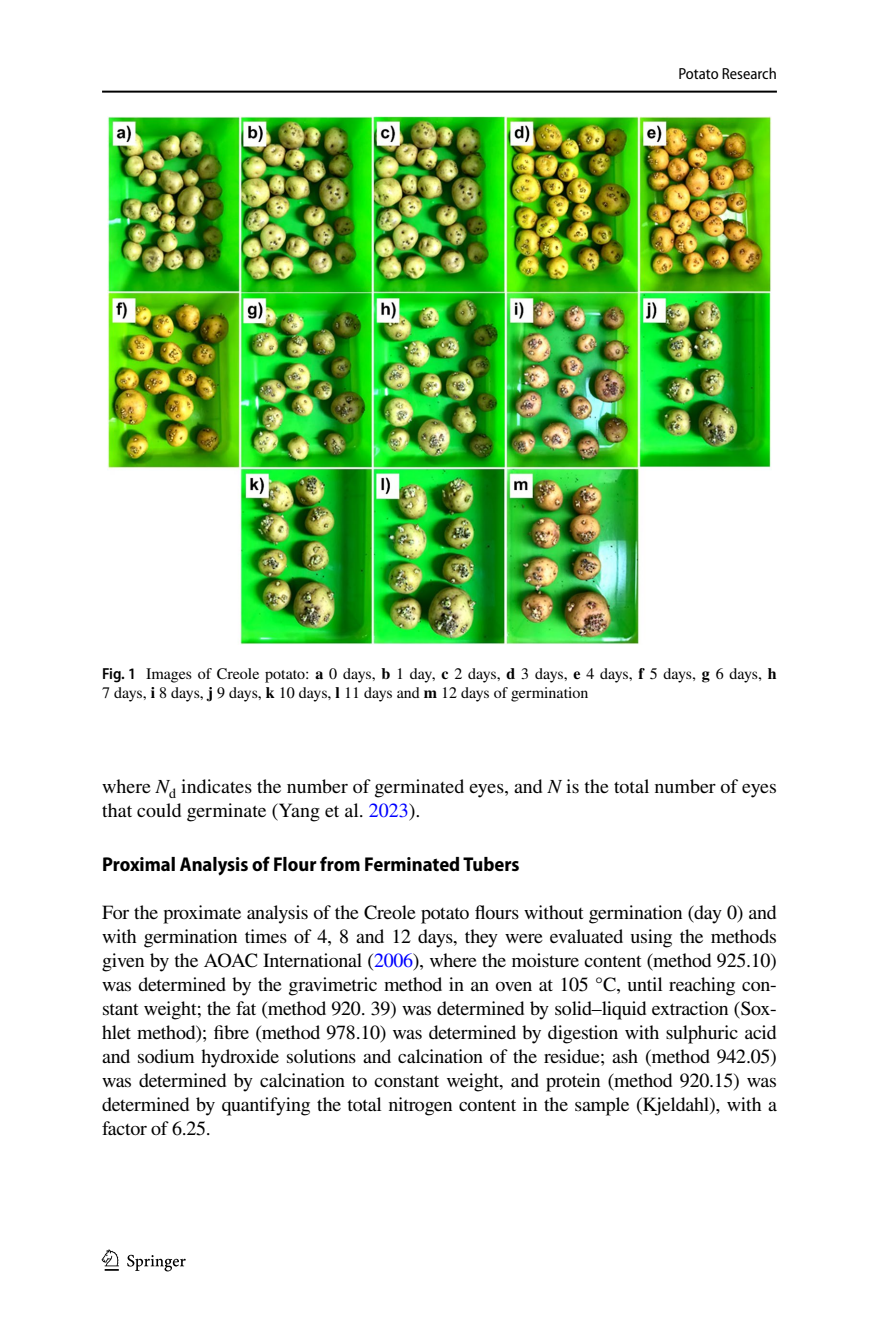
<style>
.page{position:relative;width:879px;height:1333px;background:#fff}
.page>*{position:absolute;margin:0;border:0;box-sizing:border-box;transform-origin:0 0}
.t1{font:20px/24px "STIX";color:#000}
.t2{font:700 semi-condensed 20px "Myriad Pro";color:#000}
.t3{font:16px/19px "STIX";color:#000}
.t4{font:semi-condensed 16px "Myriad Pro";color:#000}
.s1{font-family:"Myriad Pro";font-weight:600;font-stretch:semi-condensed}
.s2{font-weight:700}
.s3{font-style:italic}
.s4{color:#00f}
</style>
<div class="page">
<hr style="left:102px;top:91px;width:675px;height:2px;background:#000">
<svg style="left:102px;top:1249px;width:17px;height:21px"></svg>
<svg style="left:127px;top:1254px;width:59px;height:17px"></svg>
<img style="left:108px;top:116px;width:663px;height:528px">
<p class="t4" style="left:678px;top:65px;width:100px">Potato Research</p>
<p class="t3" style="left:102px;top:665px;width:676px"><span class="s1">Fig. 1</span> Images of Creole potato: <span class="s2">a</span> 0 days, <span class="s2">b</span> 1 day, <span class="s2">c</span> 2 days, <span class="s2">d</span> 3 days, <span class="s2">e</span> 4 days, <span class="s2">f</span> 5 days, <span class="s2">g</span> 6 days, <span class="s2">h<br></span>7 days, <span class="s2">i</span> 8 days, <span class="s2">j</span> 9 days, <span class="s2">k</span> 10 days, <span class="s2">l</span> 11 days and <span class="s2">m</span> 12 days of germination</p>
<p class="t1" style="left:102px;top:775px;width:676px">where <span class="s3">N</span><sub>d</sub> indicates the number of germinated eyes, and <span class="s3">N</span> is the total number of eyes that could germinate (Yang et al. <span class="s4">2023</span>).</p>
<p class="t2" style="left:102px;top:852px;width:419px">Proximal Analysis of Flour from Ferminated Tubers</p>
<p class="t1" style="left:102px;top:901px;width:676px;text-align:justify">For the proximate analysis of the Creole potato flours without germination (day 0) and with germination times of 4, 8 and 12 days, they were evaluated using the methods given by the AOAC International (<span class="s4">2006</span>), where the moisture content (method 925.10) was determined by the gravimetric method in an oven at 105 °C, until reaching con&shy;stant weight; the fat (method 920. 39) was determined by solid–liquid extraction (Sox&shy;hlet method); fibre (method 978.10) was determined by digestion with sulphuric acid and sodium hydroxide solutions and calcination of the residue; ash (method 942.05) was determined by calcination to constant weight, and protein (method 920.15) was determined by quantifying the total nitrogen content in the sample (Kjeldahl), with a factor of 6.25.</p>
</div>
